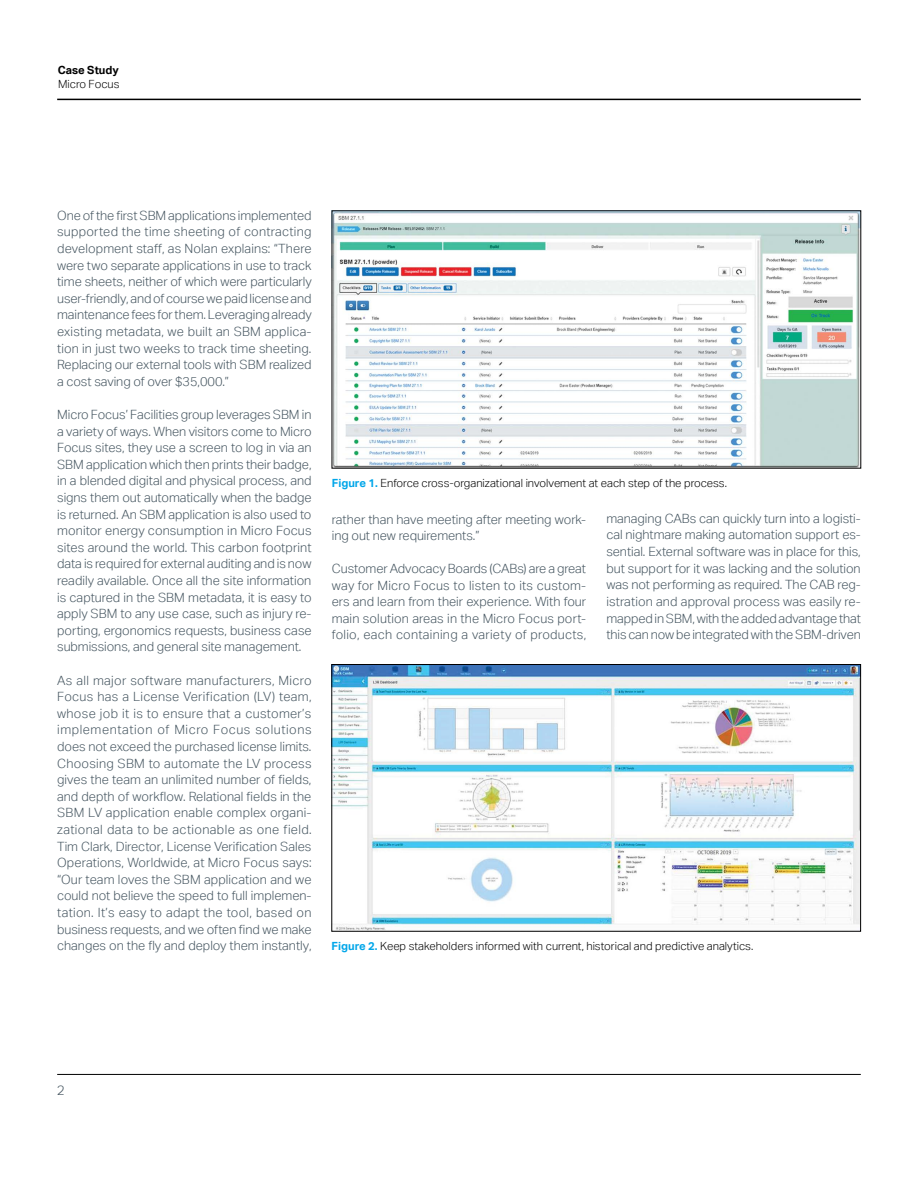
<style>
.page{position:relative;width:918px;height:1188px;background:#fff}
.page>*{position:absolute;margin:0;border:0;box-sizing:border-box;transform-origin:0 0}
.t1{font:300 13.5px "Aktiv Grotesk";color:#455560}
.body_8_5_11-grey{font:300 12.75px/16.6px "Aktiv Grotesk";letter-spacing:-.005em;color:#455560;text-align:justify}
.caption_7_5_9_5{font:300 11.25px "Aktiv Grotesk";color:#000}
.t2{font:700 11.25px "Aktiv Grotesk";color:#000}
.s1{font-weight:700;color:#00a6e9}
</style>
<div class="page">
<hr style="left:57px;top:1074px;width:804px;height:1px;background:#000">
<hr style="left:57px;top:99px;width:804px;height:1px;background:#000">
<img style="left:334px;top:213px;width:525px;height:253px">
<img style="left:334px;top:666px;width:525px;height:263px">
<div style="left:332px;top:664px;width:529px;height:267px;border:1px solid #000"></div>
<p class="t2" style="left:58px;top:63px;width:63px">Case Study</p>
<p class="caption_7_5_9_5" style="left:58px;top:78px;width:63px">Micro Focus</p>
<p class="body_8_5_11-grey" style="left:57px;top:207px;width:256px">One of the first SBM applications implemented supported the time sheeting of contracting development staff, as Nolan explains: “There were two separate applications in use to track time sheets, neither of which were particularly user-friendly, and of course we paid license and maintenance fees for them. Leveraging already existing metadata, we built an SBM applica&shy;tion in just two weeks to track time sheeting.<br>Replacing our external tools with SBM realized a cost saving of over $35,000.”</p>
<p class="body_8_5_11-grey" style="left:57px;top:406px;width:256px">Micro Focus’ Facilities group leverages SBM in a variety of ways. When visitors come to Micro Focus sites, they use a screen to log in via an SBM application which then prints their badge, in a blended digital and physical process, and signs them out automatically when the badge is returned. An SBM application is also used to monitor energy consumption in Micro Focus sites around the world. This carbon footprint data is required for external auditing and is now readily available. Once all the site information is captured in the SBM metadata, it is easy to apply SBM to any use case, such as injury re&shy;porting, ergonomics requests, business case submissions, and general site management.</p>
<p class="body_8_5_11-grey" style="left:57px;top:672px;width:256px">As all major software manufacturers, Micro Focus has a License Verification (LV) team, whose job it is to ensure that a customer’s implementation of Micro Focus solutions does not exceed the purchased license limits.<br>Choosing SBM to automate the LV process gives the team an unlimited number of fields, and depth of workflow. Relational fields in the SBM LV application enable complex organi&shy;zational data to be actionable as one field.<br>Tim Clark, Director, License Verification Sales Operations, Worldwide, at Micro Focus says: “Our team loves the SBM application and we could not believe the speed to full implemen&shy;tation. It’s easy to adapt the tool, based on business requests, and we often find we make changes on the fly and deploy them instantly,</p>
<p class="caption_7_5_9_5" style="left:332px;top:476px;width:397px"><span class="s1">Figure 1.</span> Enforce cross-organizational involvement at each step of the process.</p>
<p class="body_8_5_11-grey" style="left:332px;top:511px;width:256px">rather than have meeting after meeting work&shy;ing out new requirements.”</p>
<p class="body_8_5_11-grey" style="left:332px;top:561px;width:256px">Customer Advocacy Boards (CABs) are a great way for Micro Focus to listen to its custom&shy;ers and learn from their experience. With four main solution areas in the Micro Focus port&shy;folio, each containing a variety of products,</p>
<p class="body_8_5_11-grey" style="left:606px;top:510px;width:256px">managing CABs can quickly turn into a logisti&shy;cal nightmare making automation support es&shy;sential. External software was in place for this, but support for it was lacking and the solution was not performing as required. The CAB reg&shy;istration and approval process was easily re&shy;mapped in SBM, with the added advantage that this can now be integrated with the SBM-driven</p>
<p class="caption_7_5_9_5" style="left:332px;top:940px;width:423px"><span class="s1">Figure 2.</span> Keep stakeholders informed with current, historical and predictive analytics.</p>
<p class="t1" style="left:57px;top:1082px;width:9px">2</p>
</div>
